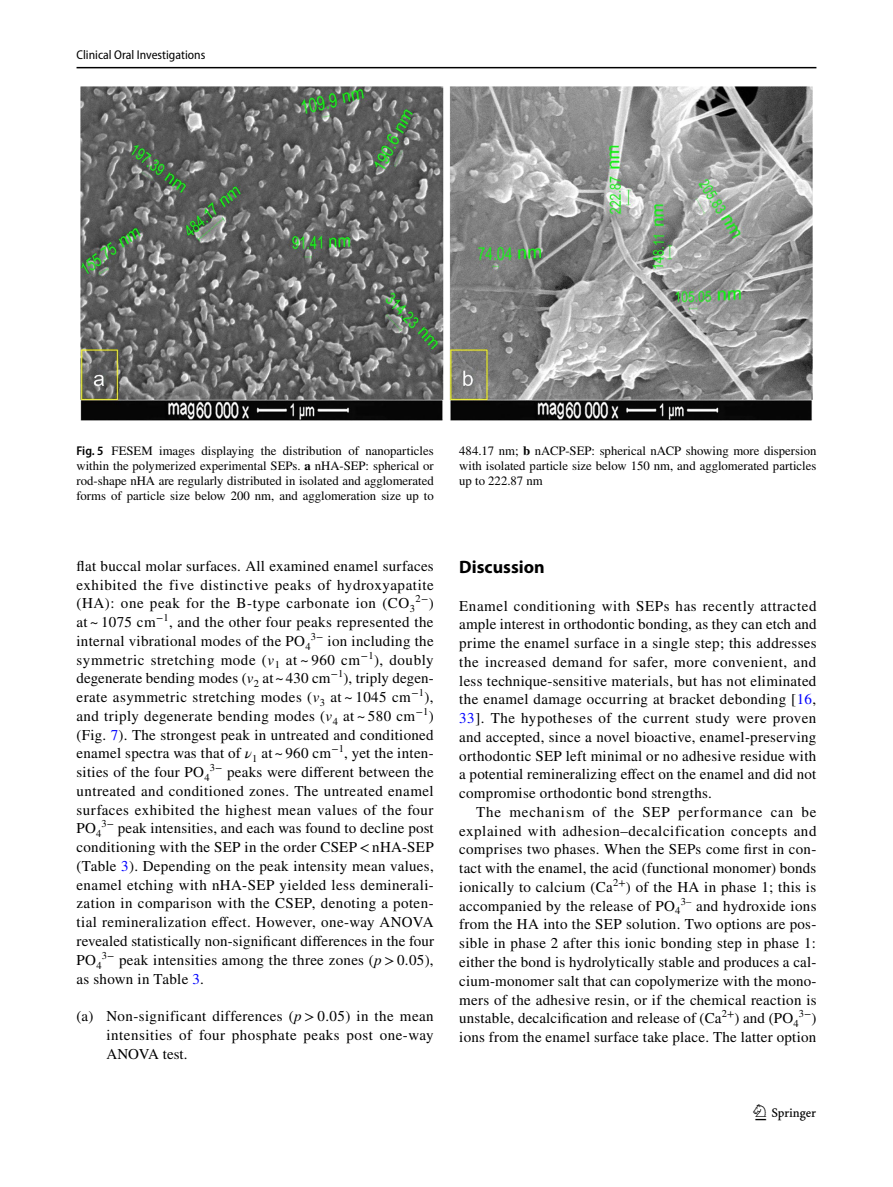
<style>
.page{position:relative;width:893px;height:1187px;background:#fff}
.page>*{position:absolute;margin:0;border:0;box-sizing:border-box;transform-origin:0 0}
.t1{font:22.5px "Springnew Regular 3";color:#000}
.t2{font:700 18px "Myriad Pro";color:#000}
.t3{font:15px/18.8px "STIX";letter-spacing:.02em;color:#000;text-align:justify}
.t4{font:12.75px/15px "STIX";color:#000;text-align:justify}
.t5{font:semi-condensed 12.75px "Myriad Pro";color:#000}
.t6{font:10.5px "STIX";color:#000}
.s1{font-family:"Myriad Pro";font-weight:600;font-stretch:semi-condensed}
.s2{font-weight:700}
.s3{font-size:15px}
.s4{font-style:italic}
.s5{color:#00f}
</style>
<div class="page">
<hr style="left:77px;top:67px;width:739px;height:1px;background:#000">
<img style="left:81px;top:87px;width:731px;height:333px">
<p class="t5" style="left:77px;top:48px;width:130px">Clinical Oral Investigations</p>
<p class="t4" style="left:77px;top:444px;width:359px"><span class="s1">Fig. 5</span> FESEM images displaying the distribution of nanoparticles within the polymerized experimental SEPs. <span class="s2">a</span> nHA-SEP: spherical or rod-shape nHA are regularly distributed in isolated and agglomerated forms of particle size below 200 nm, and agglomeration size up to</p>
<p class="t4" style="left:459px;top:444px;width:359px">484.17 nm; <span class="s2">b</span> nACP-SEP: spherical nACP showing more dispersion with isolated particle size below 150 nm, and agglomerated particles up to 222.87 nm</p>
<p class="t3" style="left:77px;top:557px;width:359px">flat buccal molar surfaces. All examined enamel surfaces exhibited the five distinctive peaks of hydroxyapatite (HA): one peak for the B-type carbonate ion (CO<sub>3</sub></p>
<p class="t6" style="left:415px;top:591px;width:20px">2−<span class="s3">)</span></p>
<p class="t3" style="left:77px;top:613px;width:359px">at ~ 1075 cm<sup>−1</sup>, and the other four peaks represented the internal vibrational modes of the PO<sub>4</sub><sup>3−</sup> ion including the symmetric stretching mode (<span class="s4">v</span><sub>1</sub> at ~ 960 cm<sup>−1</sup>), doubly degenerate bending modes (<span class="s4">v</span><sub>2</sub> at ~ 430 cm<sup>−1</sup>), triply degen&shy;erate asymmetric stretching modes (<span class="s4">v</span><sub>3</sub> at ~ 1045 cm<sup>−1</sup>), and triply degenerate bending modes (<span class="s4">v</span><sub>4</sub> at ~ 580 cm<sup>−1</sup>) (Fig. <span class="s5">7</span>). The strongest peak in untreated and conditioned enamel spectra was that of <span class="s4">ν</span><sub>1</sub> at ~ 960 cm<sup>−1</sup>, yet the inten&shy;sities of the four PO<sub>4</sub><sup>3−</sup> peaks were different between the untreated and conditioned zones. The untreated enamel surfaces exhibited the highest mean values of the four PO<sub>4</sub><sup>3−</sup> peak intensities, and each was found to decline post conditioning with the SEP in the order CSEP&lt;nHA-SEP (Table <span class="s5">3</span>). Depending on the peak intensity mean values, enamel etching with nHA-SEP yielded less deminerali&shy;zation in comparison with the CSEP, denoting a poten&shy;tial remineralization effect. However, one-way ANOVA revealed statistically non-significant differences in the four PO<sub>4</sub><sup>3−</sup> peak intensities among the three zones (<span class="s4">p</span> &gt;0.05), as shown in Table <span class="s5">3</span>.</p>
<p class="t3" style="left:107px;top:1007px;width:329px;text-indent:-30px">(a) Non-significant differences (<span class="s4">p</span> &gt; 0.05) in the mean intensities of four phosphate peaks post one-way ANOVA test.</p>
<p class="t2" style="left:459px;top:555px;width:87px">Discussion</p>
<p class="t3" style="left:459px;top:597px;width:359px">Enamel conditioning with SEPs has recently attracted ample interest in orthodontic bonding, as they can etch and prime the enamel surface in a single step; this addresses the increased demand for safer, more convenient, and less technique-sensitive materials, but has not eliminated the enamel damage occurring at bracket debonding [<span class="s5">16</span>, <span class="s5">33</span>]. The hypotheses of the current study were proven and accepted, since a novel bioactive, enamel-preserving orthodontic SEP left minimal or no adhesive residue with a potential remineralizing effect on the enamel and did not compromise orthodontic bond strengths.</p>
<p class="t3" style="left:459px;top:803px;width:359px;text-indent:17px">The mechanism of the SEP performance can be explained with adhesion–decalcification concepts and comprises two phases. When the SEPs come first in con&shy;tact with the enamel, the acid (functional monomer) bonds ionically to calcium (Ca<sup>2+</sup>) of the HA in phase 1; this is accompanied by the release of PO<sub>4</sub><sup>3–</sup> and hydroxide ions from the HA into the SEP solution. Two options are pos&shy;sible in phase 2 after this ionic bonding step in phase 1: either the bond is hydrolytically stable and produces a cal&shy;cium-monomer salt that can copolymerize with the mono&shy;mers of the adhesive resin, or if the chemical reaction is unstable, decalcification and release of (Ca<sup>2+</sup>) and (PO<sub>4</sub></p>
<p class="t6" style="left:799px;top:1006px;width:19px">3−<span class="s3">)</span></p>
<p class="t3" style="left:459px;top:1028px;width:359px">ions from the enamel surface take place. The latter option</p>
<h1 class="t1" style="left:755px;top:1104px;width:62px">1 3</h1>
</div>
